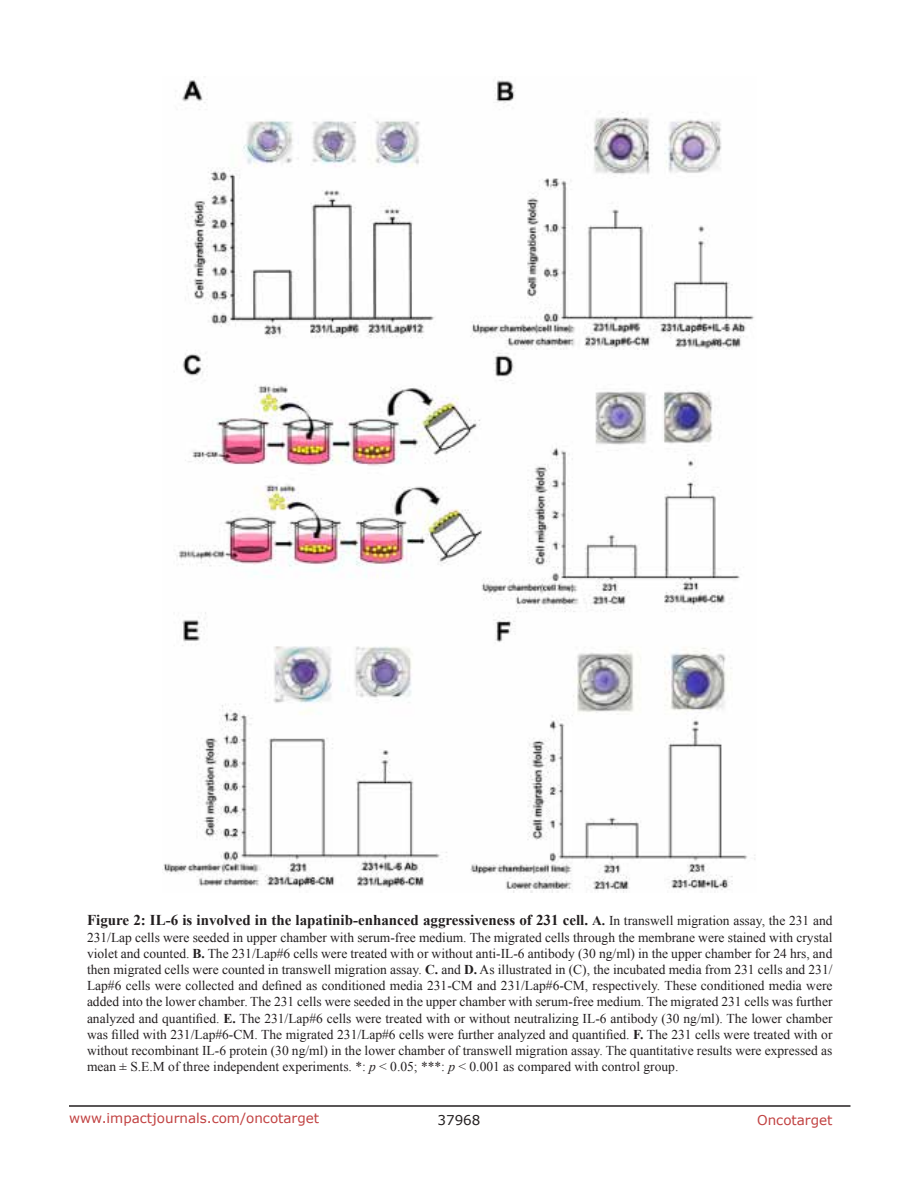
<style>
.page{position:relative;width:918px;height:1188px;background:#fff}
.page>*{position:absolute;margin:0;border:0;box-sizing:border-box;transform-origin:0 0}
.t1{font:700 15px "Times New Roman";color:#231f20}
.t2{font:13.5px/16.2px "Times New Roman";color:#231f20;text-align:justify}
.t3{font:13.5px "Verdana";color:#c14141}
.t4{font:13.5px "Verdana";color:#231f20}
.s1{font-size:13.5px}
.s2{font-weight:400;font-size:13.5px}
.s3{font-weight:700}
.s4{font-style:italic}
</style>
<div class="page">
<hr style="left:69px;top:1105px;width:781px;height:2px;background:#231f20">
<img style="left:163px;top:80px;width:592px;height:812px">
<p class="t1" style="left:87px;top:910px;width:747px">Figure 2: IL-6 is involved in the lapatinib-enhanced aggressiveness of 231 cell. <span class="s1">A.</span> <span class="s2">In transwell migration assay, the 231 and</span></p>
<p class="t2" style="left:87px;top:929px;width:747px">231/Lap cells were seeded in upper chamber with serum-free medium. The migrated cells through the membrane were stained with crystal violet and counted. <span class="s3">B.</span> The 231/Lap#6 cells were treated with or without anti-IL-6 antibody (30 ng/ml) in the upper chamber for 24 hrs, and then migrated cells were counted in transwell migration assay. <span class="s3">C.</span> and <span class="s3">D.</span> As illustrated in (C), the incubated media from 231 cells and 231/ Lap#6 cells were collected and defined as conditioned media 231-CM and 231/Lap#6-CM, respectively. These conditioned media were added into the lower chamber. The 231 cells were seeded in the upper chamber with serum-free medium. The migrated 231 cells was further analyzed and quantified. <span class="s3">E.</span> The 231/Lap#6 cells were treated with or without neutralizing IL-6 antibody (30 ng/ml). The lower chamber was filled with 231/Lap#6-CM. The migrated 231/Lap#6 cells were further analyzed and quantified. <span class="s3">F.</span> The 231 cells were treated with or without recombinant IL-6 protein (30 ng/ml) in the lower chamber of transwell migration assay. The quantitative results were expressed as mean ± S.E.M of three independent experiments. *: <span class="s4">p</span> &lt; 0.05; ***: <span class="s4">p</span> &lt; 0.001 as compared with control group.</p>
<p class="t3" style="left:69px;top:1109px;width:252px">www.impactjournals.com/oncotarget</p>
<p class="t4" style="left:438px;top:1111px;width:44px">37968</p>
<p class="t3" style="left:757px;top:1111px;width:77px">Oncotarget</p>
</div>
